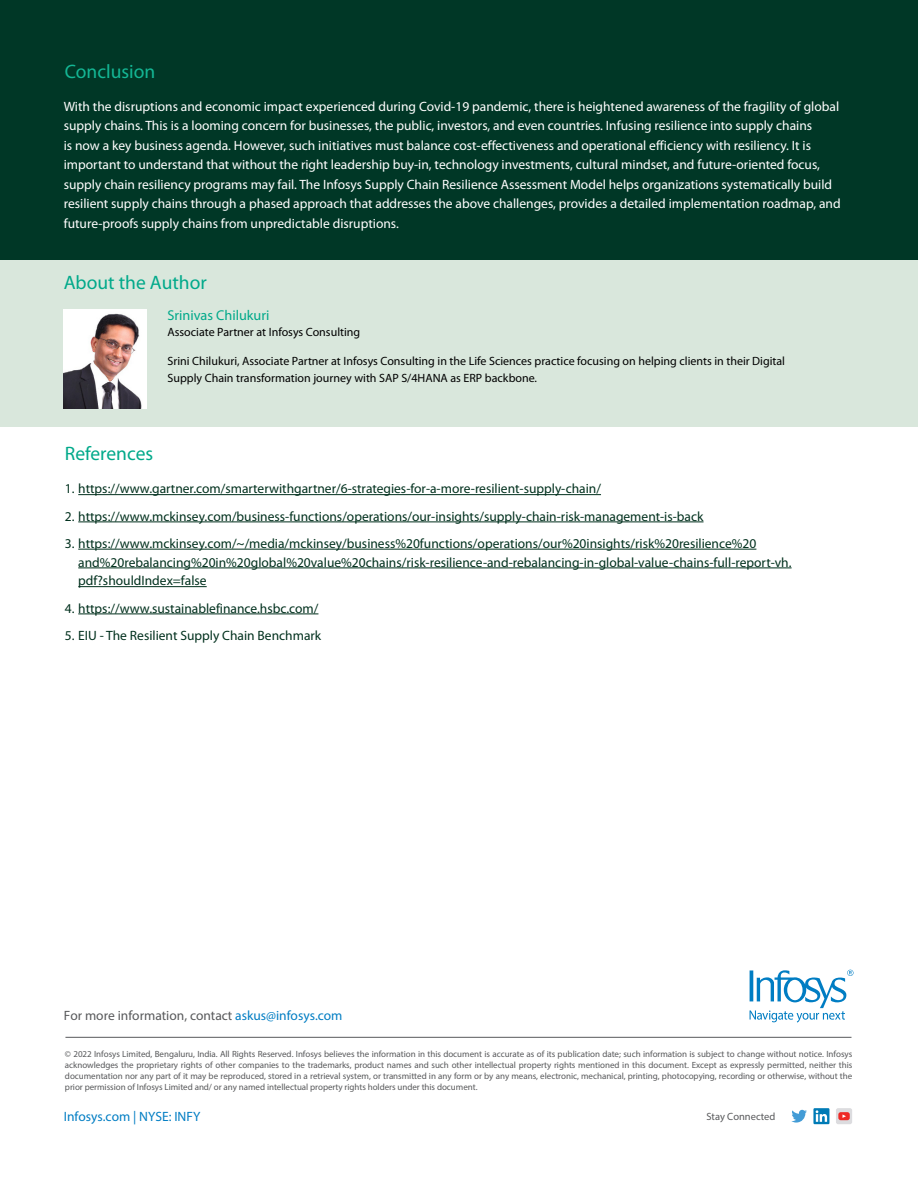
<style>
.page{position:relative;width:918px;height:1188px;background:#fff}
.page>*{position:absolute;margin:0;border:0;box-sizing:border-box;transform-origin:0 0}
.t1{font:19.5px "Myriad Pro";color:#00a98a}
.t2{font:19.5px "Myriad Pro";color:#14b795}
.t3{font:14.25px "Myriad Pro";color:#00a98a}
.t4{font:13.5px/19.5px "Myriad Pro";color:#fff}
.t5{font:13.5px/18.8px "Myriad Pro";color:#00301d}
.t6{font:13.5px "Myriad Pro";color:#58595b}
.t7{font:13.5px "Myriad Pro";color:#007dc3}
.t8{font:12px/16.5px "Myriad Pro";color:#000}
.t9{font:10.5px "Myriad Pro";color:#58595b}
.t10{font:9px/10.8px "Myriad Pro";letter-spacing:-.005em;color:#58595b;text-align:justify}
.s1{color:#007dc3}
</style>
<div class="page">
<svg style="left:791px;top:1110px;width:16px;height:13px"></svg>
<svg style="left:813px;top:1108px;width:16px;height:16px"></svg>
<svg style="left:816px;top:1110px;width:11px;height:12px"></svg>
<div style="left:836px;top:1108px;width:16px;height:16px;background:#dcdcdf;border-radius:2px"></div>
<svg style="left:838px;top:1112px;width:12px;height:8px"></svg>
<svg style="left:750px;top:970px;width:104px;height:53px"></svg>
<hr style="left:65px;top:1037px;width:787px;height:1px;background:#58595b">
<div style="left:0;top:258px;width:918px;height:169px;background:#d9e7dc"></div>
<div style="left:0;top:0;width:918px;height:259px;background:#003726"></div>
<hr style="left:78px;top:494px;width:523px;height:1px;background:#00301d">
<hr style="left:78px;top:522px;width:626px;height:1px;background:#00301d">
<hr style="left:78px;top:549px;width:678px;height:1px;background:#00301d">
<hr style="left:78px;top:568px;width:714px;height:1px;background:#00301d">
<hr style="left:78px;top:586px;width:129px;height:1px;background:#00301d">
<hr style="left:78px;top:614px;width:240px;height:1px;background:#00301d">
<img style="left:64px;top:309px;width:82px;height:100px">
<h1 class="t2" style="left:65px;top:60px;width:92px">Conclusion</h1>
<p class="t4" style="left:64px;top:96px;width:778px">With the disruptions and economic impact experienced during Covid-19 pandemic, there is heightened awareness of the fragility of global supply chains. This is a looming concern for businesses, the public, investors, and even countries. Infusing resilience into supply chains<br>is now a key business agenda. However, such initiatives must balance cost-effectiveness and operational efficiency with resiliency. It is important to understand that without the right leadership buy-in, technology investments, cultural mindset, and future-oriented focus, supply chain resiliency programs may fail. The Infosys Supply Chain Resilience Assessment Model helps organizations systematically build resilient supply chains through a phased approach that addresses the above challenges, provides a detailed implementation roadmap, and future-proofs supply chains from unpredictable disruptions.</p>
<h1 class="t1" style="left:64px;top:271px;width:144px">About the Author</h1>
<p class="t3" style="left:168px;top:306px;width:104px">Srinivas Chilukuri</p>
<p class="t8" style="left:168px;top:324px;width:194px">Associate Partner at Infosys Consulting</p>
<p class="t8" style="left:168px;top:353px;width:619px">Srini Chilukuri, Associate Partner at Infosys Consulting in the Life Sciences practice focusing on helping clients in their Digital<br>Supply Chain transformation journey with SAP S/4HANA as ERP backbone.</p>
<h1 class="t1" style="left:65px;top:441px;width:90px">References</h1>
<p class="t5" style="left:65px;top:479px;width:538px">1. https://www.gartner.com/smarterwithgartner/6-strategies-for-a-more-resilient-supply-chain/</p>
<p class="t5" style="left:65px;top:506px;width:640px">2. https://www.mckinsey.com/business-functions/operations/our-insights/supply-chain-risk-management-is-back</p>
<p class="t5" style="left:78px;top:534px;width:715px;text-indent:-14px">3. https://www.mckinsey.com/~/media/mckinsey/business%20functions/operations/our%20insights/risk%20resilience%20 and%20rebalancing%20in%20global%20value%20chains/risk-resilience-and-rebalancing-in-global-value-chains-full-report-vh. pdf?shouldIndex=false</p>
<p class="t5" style="left:65px;top:598px;width:255px">4. https://www.sustainablefinance.hsbc.com/</p>
<p class="t5" style="left:65px;top:626px;width:258px">5. EIU - The Resilient Supply Chain Benchmark</p>
<p class="t6" style="left:64px;top:1007px;width:280px">For more information, contact <span class="s1">askus@infosys.com</span></p>
<p class="t10" style="left:65px;top:1049px;width:789px">© 2022 Infosys Limited, Bengaluru, India. All Rights Reserved. Infosys believes the information in this document is accurate as of its publication date; such information is subject to change without notice. Infosys acknowledges the proprietary rights of other companies to the trademarks, product names and such other intellectual property rights mentioned in this document. Except as expressly permitted, neither this documentation nor any part of it may be reproduced, stored in a retrieval system, or transmitted in any form or by any means, electronic, mechanical, printing, photocopying, recording or otherwise, without the prior permission of Infosys Limited and/ or any named intellectual property rights holders under this document.</p>
<p class="t7" style="left:64px;top:1108px;width:138px">Infosys.com | NYSE: INFY</p>
<p class="t9" style="left:706px;top:1110px;width:70px">Stay Connected</p>
</div>
